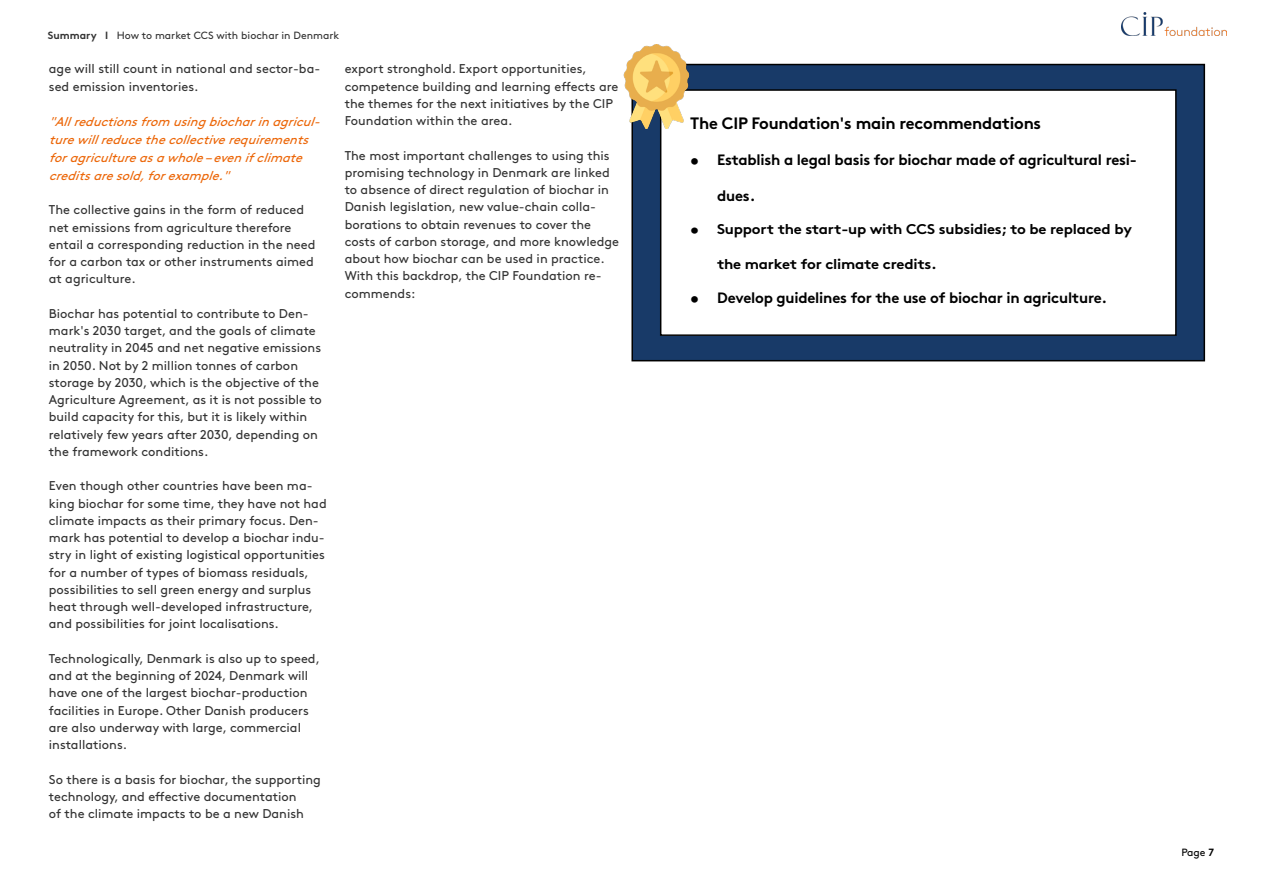
<style>
.page{position:relative;width:1263px;height:893px;background:#fff}
.page>*{position:absolute;margin:0;border:0;box-sizing:border-box;transform-origin:0 0}
.t1{font:700 16.5px "Brown";letter-spacing:-.015em;color:#000}
.t2{font:700 15px "Brown";letter-spacing:-.015em;color:#000}
.t3{font:700 14.1px "Brown";letter-spacing:-.015em;color:#000;scale:1.06 1}
.t4{font:12.75px/17.2px "Brown";color:#333}
.t5{font:italic 12.75px/18px "Brown";color:#ec6608}
.t6{font:10.5px "Brown";color:#333}
.t7{font:10.5px "Brown";color:#000}
.s1{font-weight:700}
</style>
<div class="page">
<div style="left:632px;top:65px;width:572px;height:296px;background:#183a68"></div>
<div style="left:631px;top:64px;width:574px;height:297px;border:2px solid #000"></div>
<div style="left:661px;top:90px;width:515px;height:245px;background:#fff"></div>
<div style="left:660px;top:89px;width:516px;height:247px;border:2px solid #000"></div>
<img style="left:623px;top:44px;width:74px;height:84px">
<img style="left:1122px;top:12px;width:105px;height:24px">
<p class="t6" style="left:48px;top:27px;width:293px"><span class="s1">Summary I</span> How to market CCS with biochar in Denmark</p>
<p class="t4" style="left:49px;top:59px;width:273px">age will still count in national and sector-ba&shy;sed emission inventories.</p>
<p class="t5" style="left:49px;top:111px;width:278px">"Allreductionsfrom usingbiocharinagricul&shy;turewillreducethecollectiverequirements foragricultureasawhole–evenifclimate creditsaresold,forexample."</p>
<p class="t4" style="left:49px;top:200px;width:268px">The collective gains in the form of reduced net emissions from agriculture therefore entail a corresponding reduction in the need for a carbon tax or other instruments aimed at agriculture.</p>
<p class="t4" style="left:49px;top:304px;width:275px">Biochar has potential to contribute to Den&shy;mark's 2030 target, and the goals of climate neutrality in 2045 and net negative emissions in 2050. Not by 2 million tonnes of carbon storage by 2030, which is the objective of the Agriculture Agreement, as it is not possible to build capacity for this, but it is likely within relatively few years after 2030, depending on the framework conditions.</p>
<p class="t4" style="left:49px;top:476px;width:279px">Even though other countries have been ma&shy;king biochar for some time, they have not had climate impacts as their primary focus. Den&shy;mark has potential to develop a biochar indu&shy;stry in light of existing logistical opportunities for a number of types of biomass residuals, possibilities to sell green energy and surplus heat through well-developed infrastructure, and possibilities for joint localisations.</p>
<p class="t4" style="left:49px;top:649px;width:273px">Technologically, Denmark is also up to speed, and at the beginning of 2024, Denmark will have one of the largest biochar-production facilities in Europe. Other Danish producers are also underway with large, commercial installations.</p>
<p class="t4" style="left:49px;top:770px;width:274px">So there is a basis for biochar, the supporting technology, and effective documentation<br>of the climate impacts to be a new Danish</p>
<p class="t4" style="left:345px;top:59px;width:275px">export stronghold. Export opportunities, competence building and learning effects are the themes for the next initiatives by the CIP Foundation within the area.</p>
<p class="t4" style="left:345px;top:146px;width:276px">The most important challenges to using this promising technology in Denmark are linked to absence of direct regulation of biochar in Danish legislation, new value-chain colla&shy;borations to obtain revenues to cover the costs of carbon storage, and more knowledge about how biochar can be used in practice.<br>With this backdrop, the CIP Foundation re&shy;commends:</p>
<p class="t1" style="left:690px;top:110px;width:353px">The CIP Foundation's main recommendations</p>
<p class="t2" style="left:690px;top:148px;width:448px">• Establish a legal basis for biochar made of agricultural resi-</p>
<p class="t2" style="left:717px;top:184px;width:40px">dues.</p>
<p class="t3" style="left:690px;top:218px;width:418px">• Support the start-up with CCS subsidies; to be replaced by</p>
<p class="t3" style="left:717px;top:253px;width:209px">the market for climate credits.</p>
<p class="t2" style="left:690px;top:286px;width:418px">• Develop guidelines for the use of biochar in agriculture.</p>
<p class="t7" style="left:1181px;top:844px;width:34px">Page <span class="s1">7</span></p>
</div>
